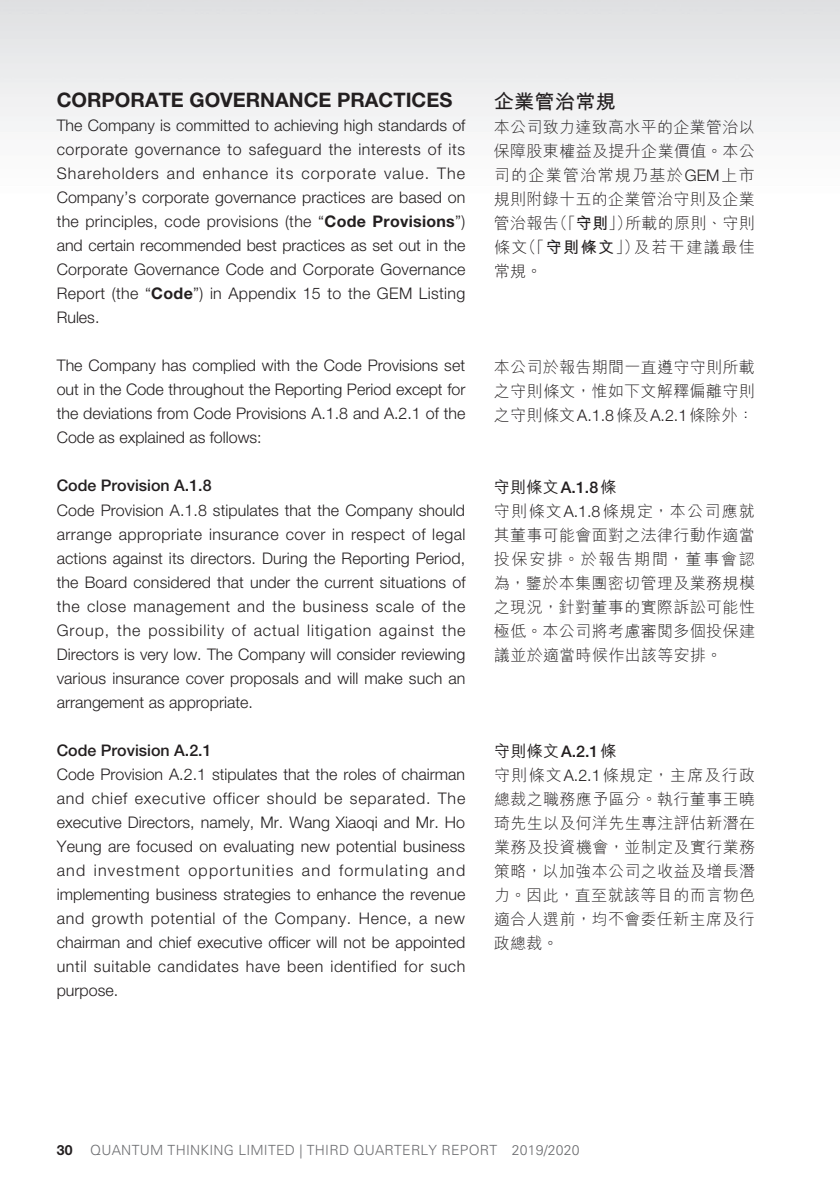
<style>
.page{position:relative;width:840px;height:1191px;background:#fff}
.page>*{position:absolute;margin:0;border:0;box-sizing:border-box;transform-origin:0 0}
.t1{font:700 20px "Helvetica Neue LT Std";color:#231f20}
.t2{font:700 20px "M Hei HK";letter-spacing:.02em;color:#231f20}
.t3{font:300 16px/24px "Helvetica Neue LT Std";letter-spacing:.005em;color:#231f20;text-align:justify}
.t4{font:300 16px/24px "M Hei HK";letter-spacing:.025em;color:#231f20;text-align:justify}
.t5{font:500 16px "Helvetica Neue LT Std";color:#231f20}
.t6{font:300 14px "Univers LT Std";letter-spacing:.015em;color:#6c6d70}
.t7{font:700 14px "Helvetica Neue LT Std";color:#231f20}
.s1{font-weight:700}
.s2{font-family:"Helvetica Neue LT Std"}
.s3{font-weight:500}
.s4{font-family:"Helvetica Neue LT Std";font-weight:500}
</style>
<div class="page">
<p class="t1" style="left:57px;top:88px;width:397px">CORPORATE GOVERNANCE PRACTICES</p>
<p class="t3" style="left:57px;top:113px;width:410px">The Company is committed to achieving high standards of corporate governance to safeguard the interests of its Shareholders and enhance its corporate value. The Company’s corporate governance practices are based on the principles, code provisions (the “<span class="s1">Code Provisions</span>”) and certain recommended best practices as set out in the Corporate Governance Code and Corporate Governance Report (the “<span class="s1">Code</span>”) in Appendix 15 to the GEM Listing Rules.</p>
<p class="t3" style="left:57px;top:353px;width:410px">The Company has complied with the Code Provisions set out in the Code throughout the Reporting Period except for the deviations from Code Provisions A.1.8 and A.2.1 of the Code as explained as follows:</p>
<p class="t5" style="left:57px;top:476px;width:156px">Code Provision A.1.8</p>
<p class="t3" style="left:57px;top:497px;width:410px">Code Provision A.1.8 stipulates that the Company should arrange appropriate insurance cover in respect of legal actions against its directors. During the Reporting Period, the Board considered that under the current situations of the close management and the business scale of the Group, the possibility of actual litigation against the Directors is very low. The Company will consider reviewing various insurance cover proposals and will make such an arrangement as appropriate.</p>
<p class="t5" style="left:57px;top:740px;width:156px">Code Provision A.2.1</p>
<p class="t3" style="left:57px;top:761px;width:410px">Code Provision A.2.1 stipulates that the roles of chairman and chief executive officer should be separated. The executive Directors, namely, Mr. Wang Xiaoqi and Mr. Ho Yeung are focused on evaluating new potential business and investment opportunities and formulating and implementing business strategies to enhance the revenue and growth potential of the Company. Hence, a new chairman and chief executive officer will not be appointed until suitable candidates have been identified for such purpose.</p>
<p class="t2" style="left:493px;top:87px;width:123px">企業管治常規</p>
<p class="t4" style="left:493px;top:114px;width:262px">本公司致力達致高水平的企業管治以保障股東權益及提升企業價值。本公司的企業管治常規乃基於<span class="s2">GEM</span>上市規則附錄十五的企業管治守則及企業管治報告（「<span class="s1">守則</span>」）所載的原則、守則條文（「<span class="s1">守則條文</span>」）及若干建議最佳常規。</p>
<p class="t4" style="left:493px;top:354px;width:262px">本公司於報告期間一直遵守守則所載之守則條文，惟如下文解釋偏離守則之守則條文<span class="s2">A.1.8</span>條及<span class="s2">A.2.1</span>條除外：</p>
<p class="t4" style="left:493px;top:474px;width:262px;text-align:left"><span class="s3">守則條文</span><span class="s4">A.1.8</span><span class="s3">條<br></span>守則條文<span class="s2">A.1.8</span>條規定，本公司應就其董事可能會面對之法律行動作適當投保安排。於報告期間，董事會認為，鑒於本集團密切管理及業務規模之現況，針對董事的實際訴訟可能性極低。本公司將考慮審閱多個投保建議並於適當時候作出該等安排。</p>
<p class="t4" style="left:493px;top:738px;width:263px;text-align:left"><span class="s3">守則條文</span><span class="s4">A.2.1</span><span class="s3">條<br></span>守則條文<span class="s2">A.2.1</span>條規定，主席及行政總裁之職務應予區分。執行董事王曉琦先生以及何洋先生專注評估新潛在業務及投資機會，並制定及實行業務策略，以加強本公司之收益及增長潛力。因此，直至就該等目的而言物色適合人選前，均不會委任新主席及行政總裁。</p>
<p class="t7" style="left:57px;top:1141px;width:17px">30</p>
<p class="t6" style="left:90px;top:1141px;width:490px">QUANTUM THINKING LIMITED | THI RD QUARTE RLY REPORT 2019/2020</p>
</div>
